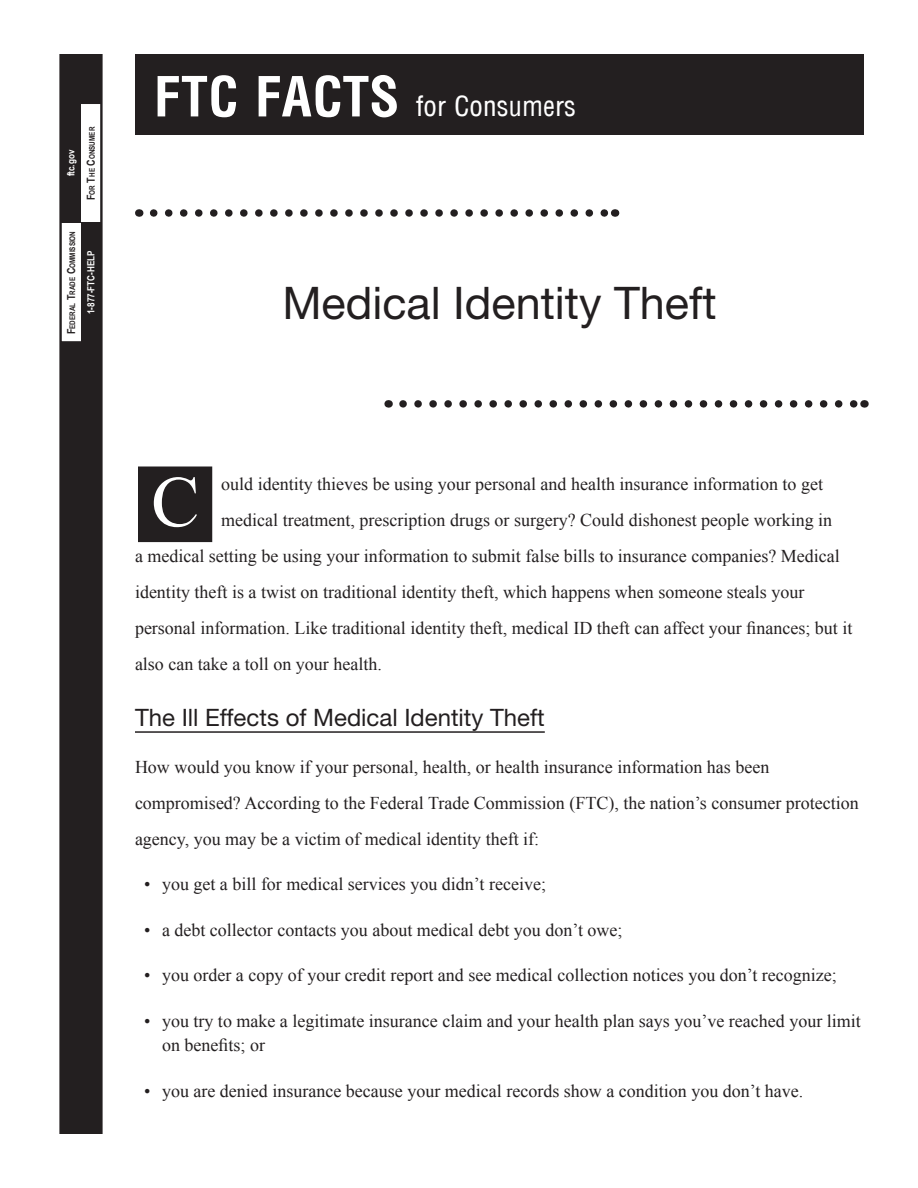
<style>
.page{position:relative;width:918px;height:1188px;background:#fff}
.page>*{position:absolute;margin:0;border:0;box-sizing:border-box;transform-origin:0 0}
.BodyText_Leaded_w_Dr{font:72.3px "Times New Roman";color:#fff}
.Pub_Title{font:45px "Helvetica Neue LT Std";color:#231f20}
.t1{font:condensed 27px "Arena";color:#fff}
.Head_A{font:24px "Helvetica Neue LT Std";color:#231f20}
.BodyText_Leaded_w_Dr-2{font:18px "Times New Roman";color:#231f20}
.Bullet{font:18px/24px "Times New Roman";color:#231f20}
.BodyText_Leaded{font:18px/36px "Times New Roman";color:#231f20}
.t2{font:700 9.9px "Arial Narrow";color:#fff}
.t3{font:700 7.65px "Arial Narrow";color:#231f20}
.s1{font-size:11.1px}
.s2{font-weight:700;font-size:54px}
</style>
<div class="page">
<div style="left:136px;top:55px;width:727px;height:79px;background:#231f20"></div>
<div style="left:135px;top:54px;width:729px;height:81px;border:2px solid #231f20"></div>
<div style="left:60px;top:55px;width:42px;height:1078px;background:#231f20"></div>
<div style="left:59px;top:54px;width:44px;height:1080px;border:2px solid #231f20"></div>
<div style="left:61px;top:103px;width:40px;height:239px;background:#fff;border:1px solid #231f20"></div>
<div style="left:61px;top:104px;width:20px;height:119px;background:#231f20"></div>
<div style="left:81px;top:223px;width:20px;height:119px;background:#231f20"></div>
<div style="left:139px;top:467px;width:73px;height:74px;background:#231f20"></div>
<div style="left:138px;top:466px;width:74px;height:76px;border:2px solid #231f20"></div>
<hr style="left:135px;top:731px;width:410px;height:2px;background:#231f20">
<svg style="left:403px;top:400px;width:454px;height:8px"></svg>
<svg style="left:154px;top:209px;width:453px;height:8px"></svg>
<p class="t2" style="left:64px;top:176px;width:28px;rotate:-90deg">ftc.gov</p>
<p class="t3" style="left:86px;top:200px;width:75px;rotate:-90deg"><span class="s1">F</span>OR <span class="s1">T</span>HE <span class="s1">C</span>ONSUMER</p>
<p class="t3" style="left:67px;top:334px;width:105px;rotate:-90deg"><span class="s1">F</span>EDERAL <span class="s1">T</span>RADE <span class="s1">C</span>OMMISSION</p>
<p class="t2" style="left:84px;top:314px;width:65px;rotate:-90deg">1-877-FTC-HELP</p>
<p class="t1" style="left:154px;top:95px;width:424px"><span class="s2">FTC FACTS</span> for Consumers</p>
<p class="Pub_Title" style="left:282px;top:276px;width:436px">Medical Identity Theft</p>
<p class="BodyText_Leaded_w_Dr" style="left:151px;top:453px;width:50px">C</p>
<p class="BodyText_Leaded_w_Dr-2" style="left:221px;top:472px;width:603px">ould identity thieves be using your personal and health insurance information to get</p>
<p class="BodyText_Leaded_w_Dr-2" style="left:221px;top:508px;width:613px">medical treatment, prescription drugs or surgery? Could dishonest people working in</p>
<p class="BodyText_Leaded_w_Dr-2" style="left:135px;top:544px;width:706px">a medical setting be using your information to submit false bills to insurance companies? Medical</p>
<p class="BodyText_Leaded_w_Dr-2" style="left:135px;top:580px;width:671px">identity theft is a twist on traditional identity theft, which happens when someone steals your</p>
<p class="BodyText_Leaded_w_Dr-2" style="left:135px;top:616px;width:719px">personal information. Like traditional identity theft, medical ID theft can affect your finances; but it</p>
<p class="BodyText_Leaded_w_Dr-2" style="left:135px;top:652px;width:248px">also can take a toll on your health.</p>
<p class="Head_A" style="left:135px;top:703px;width:411px">The Ill Effects of Medical Identity Theft</p>
<p class="BodyText_Leaded" style="left:135px;top:748px;width:725px">How would you know if your personal, health, or health insurance information has been compromised? According to the Federal Trade Commission (FTC), the nation’s consumer protection agency, you may be a victim of medical identity theft if:</p>
<p class="Bullet" style="left:144px;top:872px;width:404px">• you get a bill for medical services you didn’t receive;</p>
<p class="Bullet" style="left:144px;top:918px;width:480px">• a debt collector contacts you about medical debt you don’t owe;</p>
<p class="Bullet" style="left:144px;top:963px;width:694px">• you order a copy of your credit report and see medical collection notices you don’t recognize;</p>
<p class="Bullet" style="left:162px;top:1009px;width:700px;text-indent:-18px">• you try to make a legitimate insurance claim and your health plan says you’ve reached your limit on benefits; or</p>
<p class="Bullet" style="left:144px;top:1078px;width:661px">• you are denied insurance because your medical records show a condition you don’t have.</p>
</div>
